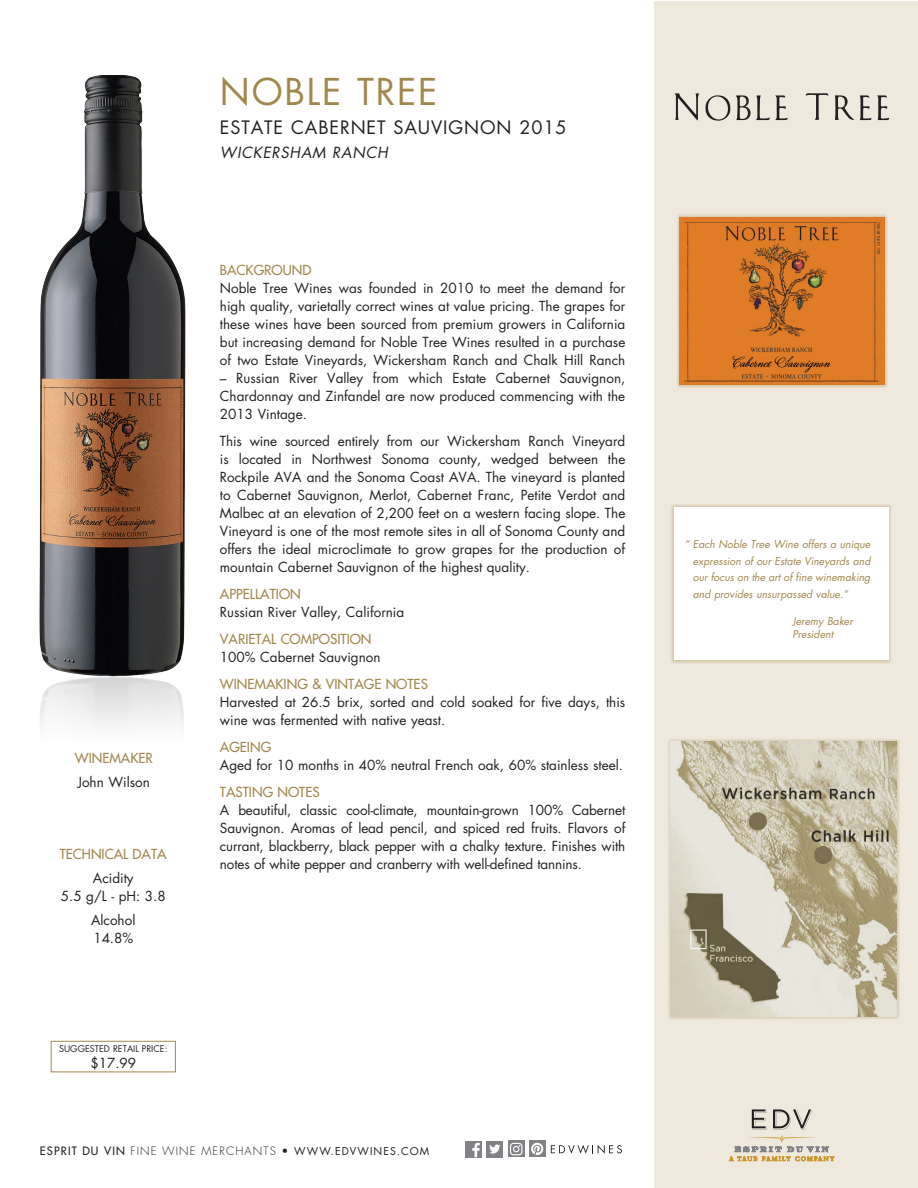
<style>
.page{position:relative;width:918px;height:1188px;background:#fff}
.page>*{position:absolute;margin:0;border:0;box-sizing:border-box;transform-origin:0 0}
.t1{font:36px "Futura";letter-spacing:.05em;color:#a2874c}
.t2{font:18px "Futura";letter-spacing:.05em;color:#231f20}
.t3{font:italic 15px "Futura";letter-spacing:.05em;color:#231f20}
.t4{font:13.5px/18px "Futura";color:#231f20;text-align:justify}
.t5{font:13.5px "Futura";color:#a2874c}
.t6{font:300 11.25px "Futura";letter-spacing:.1em;color:#231f20}
.t7{font:italic 10.5px/16.5px "Futura";color:#a2874c;text-align:justify}
.t8{font:9px "Futura";color:#231f20}
.s1{font-weight:400}
.s2{font-weight:400;font-size:10.5px}
</style>
<div class="page">
<div style="left:654px;top:1px;width:264px;height:1186px;background:#efe8dc"></div>
<div style="left:670px;top:504px;width:222px;height:160px;background:#a2874c;opacity:.65"></div>
<div style="left:674px;top:507px;width:214px;height:153px;background:#fff"></div>
<img style="left:39px;top:75px;width:147px;height:597px">
<img style="left:40px;top:672px;width:144px;height:55px">
<div style="left:667px;top:738px;width:232px;height:282px;background:#a2874c;opacity:.65"></div>
<img style="left:671px;top:742px;width:225px;height:274px">
<div style="left:51px;top:1041px;width:125px;height:31px;border:1px solid #a2874c"></div>
<svg style="left:675px;top:93px;width:24px;height:28px"></svg>
<svg style="left:835px;top:95px;width:19px;height:25px"></svg>
<svg style="left:806px;top:93px;width:22px;height:27px"></svg>
<svg style="left:860px;top:95px;width:11px;height:25px"></svg>
<svg style="left:877px;top:95px;width:12px;height:25px"></svg>
<svg style="left:706px;top:95px;width:82px;height:26px"></svg>
<div style="left:676px;top:214px;width:212px;height:174px;background:#a2874c;opacity:.65"></div>
<img style="left:680px;top:217px;width:205px;height:167px">
<svg style="left:729px;top:1109px;width:105px;height:52px"></svg>
<svg style="left:508px;top:1140px;width:17px;height:17px"></svg>
<svg style="left:510px;top:1143px;width:12px;height:12px"></svg>
<div style="left:529px;top:1140px;width:17px;height:17px;background:#808285"></div>
<svg style="left:531px;top:1143px;width:12px;height:12px"></svg>
<div style="left:465px;top:1141px;width:17px;height:16px;background:#808285"></div>
<svg style="left:472px;top:1143px;width:8px;height:14px"></svg>
<div style="left:486px;top:1141px;width:17px;height:16px;background:#808285"></div>
<svg style="left:489px;top:1144px;width:11px;height:10px"></svg>
<svg style="left:551px;top:1145px;width:71px;height:9px"></svg>
<p class="t5" style="left:75px;top:749px;width:80px">WINEMAKER</p>
<p class="t4" style="left:78px;top:773px;width:74px">John Wilson</p>
<p class="t5" style="left:60px;top:846px;width:108px">TECHNICAL DATA</p>
<p class="t4" style="left:61px;top:869px;width:106px;text-align:center">Acidity<br>5.5 g/L - pH: 3.8</p>
<p class="t4" style="left:91px;top:911px;width:46px">Alcohol<br>14.8%</p>
<p class="t8" style="left:59px;top:1042px;width:110px">SUGGESTED RETAIL PRICE:</p>
<p class="t4" style="left:90px;top:1054px;width:47px">$17.99</p>
<p class="t1" style="left:220px;top:67px;width:219px">NOBLE TREE</p>
<p class="t2" style="left:220px;top:115px;width:348px">ESTATE CABERNET SAUVIGNON 2015</p>
<p class="t3" style="left:220px;top:142px;width:169px">WICKERSHAM RANCH</p>
<p class="t5" style="left:220px;top:261px;width:93px">BACKGROUND</p>
<p class="t4" style="left:220px;top:279px;width:407px">Noble Tree Wines was founded in 2010 to meet the demand for high quality, varietally correct wines at value pricing. The grapes for these wines have been sourced from premium growers in California but increasing demand for Noble Tree Wines resulted in a purchase of two Estate Vineyards, Wickersham Ranch and Chalk Hill Ranch</p>
<p class="t4" style="left:220px;top:369px;width:407px">– Russian River Valley from which Estate Cabernet Sauvignon, Chardonnay and Zinfandel are now produced commencing with the 2013 Vintage.</p>
<p class="t4" style="left:220px;top:432px;width:407px">This wine sourced entirely from our Wickersham Ranch Vineyard is located in Northwest Sonoma county, wedged between the Rockpile AVA and the Sonoma Coast AVA. The vineyard is planted to Cabernet Sauvignon, Merlot, Cabernet Franc, Petite Verdot and Malbec at an elevation of 2,200 feet on a western facing slope. The Vineyard is one of the most remote sites in all of Sonoma County and offers the ideal microclimate to grow grapes for the production of mountain Cabernet Sauvignon of the highest quality.</p>
<p class="t5" style="left:220px;top:585px;width:82px">APPELLATION</p>
<p class="t4" style="left:220px;top:603px;width:186px">Russian River Valley, California</p>
<p class="t5" style="left:220px;top:630px;width:153px">VARIETAL COMPOSITION</p>
<p class="t4" style="left:220px;top:648px;width:162px">100% Cabernet Sauvignon</p>
<p class="t5" style="left:220px;top:675px;width:209px">WINEMAKING &amp; VINTAGE NOTES</p>
<p class="t4" style="left:220px;top:693px;width:407px">Harvested at 26.5 brix, sorted and cold soaked for five days, this wine was fermented with native yeast.</p>
<p class="t5" style="left:220px;top:738px;width:53px">AGEING</p>
<p class="t4" style="left:220px;top:756px;width:405px">Aged for 10 months in 40% neutral French oak, 60% stainless steel.</p>
<p class="t5" style="left:220px;top:783px;width:101px">TASTING NOTES</p>
<p class="t4" style="left:220px;top:801px;width:407px">A beautiful, classic cool-climate, mountain-grown 100% Cabernet Sauvignon. Aromas of lead pencil, and spiced red fruits. Flavors of currant, blackberry, black pepper with a chalky texture. Finishes with notes of white pepper and cranberry with well-defined tannins.</p>
<p class="t6" style="left:40px;top:1144px;width:391px"><span class="s1">ESPRIT DU VIN</span> FINE WINE MERCHANTS • <span class="s2">WWW.EDVWINES.COM</span></p>
<p class="t7" style="left:693px;top:536px;width:179px;text-indent:-8px">“ Each Noble Tree Wine offers a unique expression of our Estate Vineyards and our focus on the art of fine winemaking and provides unsurpassed value.”</p>
<p class="t7" style="left:792px;top:614px;width:62px;line-height:13.5px">Jeremy Baker<br>President</p>
</div>
